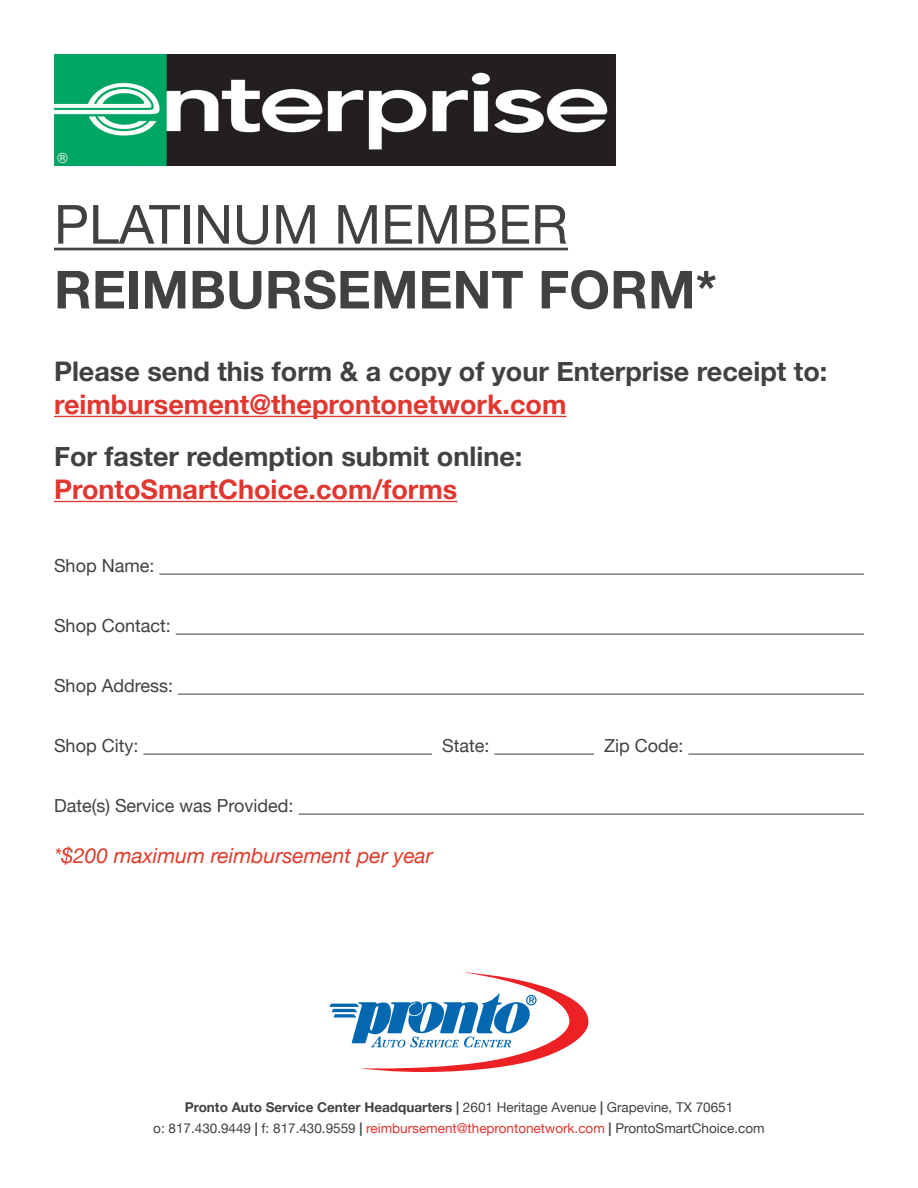
<style>
.page{position:relative;width:918px;height:1188px;background:#fff}
.page>*{position:absolute;margin:0;border:0;box-sizing:border-box;transform-origin:0 0}
.t1{font:54px "Helvetica Neue";color:#414042}
.t2{font:700 52.5px "Helvetica Neue";color:#414042}
.t3{font:700 27px "Helvetica Neue";color:#414042}
.t4{font:700 27px "Helvetica Neue";color:#e03730}
.t5{font:italic 21px "Helvetica Neue";color:#e03c2b}
.t6{font:18px "Helvetica Neue";color:#414042}
.t7{font:13.5px/21px "Helvetica Neue";color:#414042;text-align:center}
.s1{font-weight:700}
.s2{color:#e03730}
</style>
<div class="page">
<hr style="left:54px;top:248px;width:514px;height:2px;background:#414042">
<hr style="left:54px;top:416px;width:513px;height:1px;background:#e03730">
<hr style="left:54px;top:501px;width:403px;height:1px;background:#e03730">
<hr style="left:159px;top:574px;width:705px;height:1px;background:#414042">
<hr style="left:176px;top:634px;width:688px;height:1px;background:#414042">
<hr style="left:178px;top:694px;width:686px;height:1px;background:#414042">
<hr style="left:143px;top:754px;width:289px;height:1px;background:#414042">
<hr style="left:494px;top:754px;width:100px;height:1px;background:#414042">
<hr style="left:688px;top:754px;width:176px;height:1px;background:#414042">
<hr style="left:299px;top:814px;width:565px;height:1px;background:#414042">
<img style="left:54px;top:54px;width:562px;height:111px">
<svg style="left:330px;top:972px;width:258px;height:100px"></svg>
<h1 class="t1" style="left:54px;top:185px;width:516px">PLATINUM MEMBER</h1>
<h2 class="t2" style="left:54px;top:249px;width:664px">REIMBURSEMENT FORM*</h2>
<h3 class="t3" style="left:54px;top:351px;width:775px">Please send this form &amp; a copy of your Enterprise receipt to:</h3>
<h3 class="t4" style="left:54px;top:383px;width:514px">reimbursement@theprontonetwork.com</h3>
<h3 class="t3" style="left:54px;top:436px;width:470px">For faster redemption submit online:</h3>
<h3 class="t4" style="left:54px;top:468px;width:405px">ProntoSmartChoice.com/forms</h3>
<h3 class="t6" style="left:54px;top:553px;width:102px">Shop Name:</h3>
<h3 class="t6" style="left:54px;top:613px;width:118px">Shop Contact:</h3>
<h3 class="t6" style="left:54px;top:673px;width:121px">Shop Address:</h3>
<h3 class="t6" style="left:54px;top:733px;width:86px">Shop City:</h3>
<h3 class="t6" style="left:442px;top:733px;width:49px">State:</h3>
<h3 class="t6" style="left:604px;top:733px;width:81px">Zip Code:</h3>
<h3 class="t6" style="left:54px;top:793px;width:241px">Date(s) Service was Provided:</h3>
<h3 class="t5" style="left:54px;top:840px;width:380px">*$200 maximum reimbursement per year</h3>
<p class="t7" style="left:153px;top:1097px;width:613px"><span class="s1">Pronto Auto Service Center Headquarters |</span> 2601 Heritage Avenue <span class="s1">|</span> Grapevine, TX 70651<br>o: 817.430.9449 <span class="s1">|</span> f: 817.430.9559 <span class="s1">|</span> <span class="s2">reimbursement@theprontonetwork.com</span> <span class="s1">|</span> ProntoSmartChoice.com</p>
</div>
